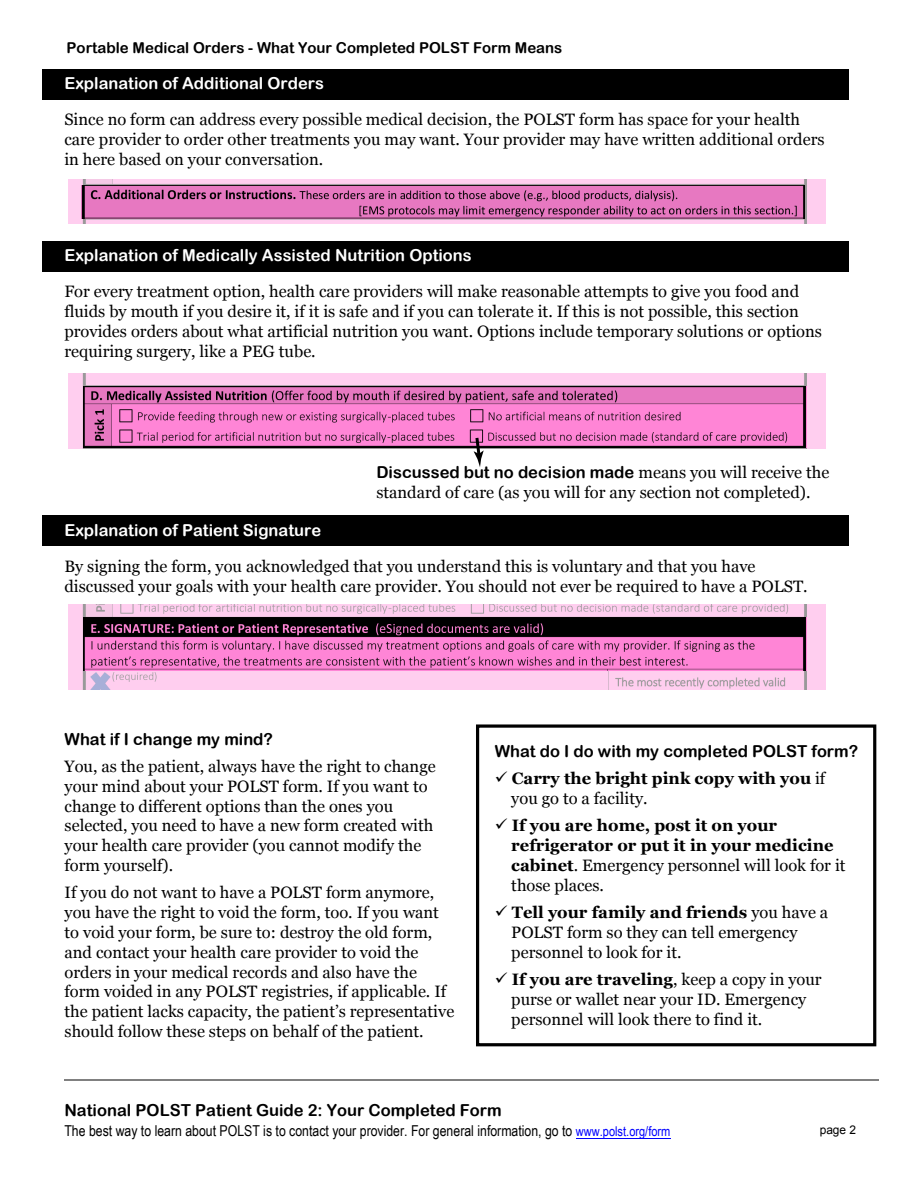
<style>
.page{position:relative;width:918px;height:1188px;background:#fff}
.page>*{position:absolute;margin:0;border:0;box-sizing:border-box;transform-origin:0 0}
.t1{font:16.5px/19.8px "Georgia";color:#000}
.t2{font:700 16.5px/19.8px "Georgia";color:#000}
.t3{font:16.5px "Arial Rounded MT Bold";color:#000}
.t4{font:16.5px "Arial Rounded MT Bold";color:#fff}
.t5{font:15px "Arial Narrow";color:#000}
.t6{font:15px "Arial Rounded MT Bold";color:#000}
.t7{font:12px "Arial";color:#000}
.s1{font-family:"Georgia"}
.s2{font-weight:400}
.s3{font-weight:700}
.s4{font-size:13.5px;color:#00f}
</style>
<div class="page">
<hr style="left:64px;top:1079px;width:815px;height:1px;background:#808080">
<img style="left:69px;top:180px;width:757px;height:44px">
<img style="left:82px;top:186px;width:723px;height:33px">
<img style="left:69px;top:373px;width:757px;height:76px">
<img style="left:83px;top:386px;width:723px;height:62px">
<img style="left:69px;top:605px;width:757px;height:84px">
<img style="left:83px;top:618px;width:723px;height:52px">
<svg style="left:474px;top:435px;width:10px;height:32px"></svg>
<hr style="left:576px;top:1138px;width:95px;height:1px;background:#00f">
<div style="left:43px;top:69px;width:806px;height:30px;background:#000"></div>
<div style="left:43px;top:241px;width:806px;height:31px;background:#000"></div>
<div style="left:43px;top:515px;width:806px;height:31px;background:#000"></div>
<div style="left:476px;top:724px;width:400px;height:322px;border:3px solid #000"></div>
<p class="t6" style="left:67px;top:39px;width:497px">Portable Medical Orders - What Your Completed POLST Form Means</p>
<p class="t4" style="left:64px;top:73px;width:261px">Explanation of Additional Orders</p>
<p class="t1" style="left:64px;top:110px;width:762px">Since no form can address every possible medical decision, the POLST form has space for your health care provider to order other treatments you may want. Your provider may have written additional orders in here based on your conversation.</p>
<p class="t4" style="left:64px;top:246px;width:409px">Explanation of Medically Assisted Nutrition Options</p>
<p class="t1" style="left:64px;top:282px;width:759px">For every treatment option, health care providers will make reasonable attempts to give you food and fluids by mouth if you desire it, if it is safe and if you can tolerate it. If this is not possible, this section provides orders about what artificial nutrition you want. Options include temporary solutions or options requiring surgery, like a PEG tube.</p>
<p class="t4" style="left:64px;top:520px;width:258px">Explanation of Patient Signature</p>
<p class="t3" style="left:376px;top:463px;width:455px">Discussed but no decision made <span class="s1">means you will receive the</span></p>
<p class="t1" style="left:376px;top:483px;width:436px">standard of care (as you will for any section not completed).</p>
<p class="t1" style="left:64px;top:557px;width:745px">By signing the form, you acknowledged that you understand this is voluntary and that you have discussed your goals with your health care provider. You should not ever be required to have a POLST.</p>
<p class="t3" style="left:65px;top:729px;width:210px">What if I change my mind?</p>
<p class="t1" style="left:65px;top:757px;width:373px">You, as the patient, always have the right to change your mind about your POLST form. If you want to change to different options than the ones you selected, you need to have a new form created with your health care provider (you cannot modify the form yourself).</p>
<p class="t1" style="left:65px;top:883px;width:391px">If you do not want to have a POLST form anymore, you have the right to void the form, too. If you want to void your form, be sure to: destroy the old form, and contact your health care provider to void the orders in your medical records and also have the form voided in any POLST registries, if applicable. If the patient lacks capacity, the patient’s representative should follow these steps on behalf of the patient.</p>
<p class="t3" style="left:495px;top:741px;width:365px">What do I do with my completed POLST form?</p>
<p class="t2" style="left:511px;top:769px;width:316px;text-indent:-16px">✓ Carry the bright pink copy with you <span class="s2">if you go to a facility.</span></p>
<p class="t2" style="left:511px;top:816px;width:336px;text-indent:-16px">✓ If you are home, post it on your refrigerator or put it in your medicine cabinet<span class="s2">. Emergency personnel will look for it those places.</span></p>
<p class="t1" style="left:511px;top:903px;width:318px;text-indent:-16px">✓ <span class="s3">Tell your family and friends</span> you have a<br>POLST form so they can tell emergency personnel to look for it.</p>
<p class="t1" style="left:511px;top:970px;width:312px;text-indent:-16px">✓ <span class="s3">If you are traveling</span>, keep a copy in your purse or wallet near your ID. Emergency personnel will look there to find it.</p>
<p class="t3" style="left:64px;top:1100px;width:439px">National POLST Patient Guide 2: Your Completed Form</p>
<p class="t5" style="left:64px;top:1119px;width:608px">The best way to learn about POLST is to contact your provider. For general information, go to <span class="s4">www.polst.org/form</span></p>
<p class="t7" style="left:820px;top:1122px;width:38px">page 2</p>
</div>
